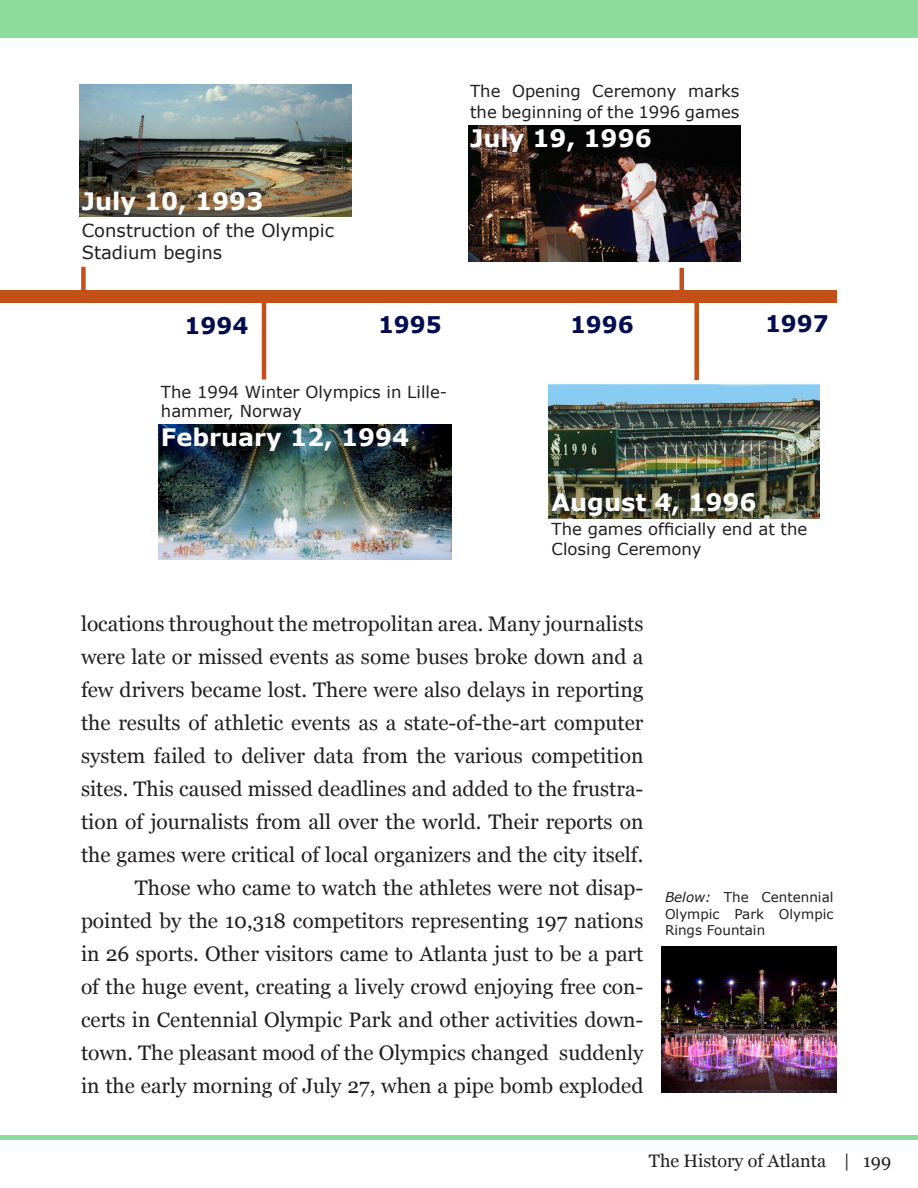
<style>
.page{position:relative;width:918px;height:1188px;background:#fff}
.page>*{position:absolute;margin:0;border:0;box-sizing:border-box;transform-origin:0 0}
.t1{font:700 24px "Verdana";color:#fff}
.t2{font:700 22.95px "Verdana";color:#030d4f}
.t3{font:21px/33px "Georgia";color:#231f20;text-align:justify}
.t4{font:18px/21.6px "Verdana";color:#231f20}
.t5{font:18px "Georgia";color:#231f20}
.t6{font:16.5px/19.8px "Verdana";color:#231f20}
.t7{font:13.5px/16.2px "Verdana";color:#231f20;text-align:justify}
.s1{font-style:italic}
</style>
<div class="page">
<hr style="left:0;top:1136px;width:918px;height:4px;background:#8edc9d">
<div style="left:0;top:0;width:918px;height:38px;background:#8edc9d"></div>
<div style="left:0;top:290px;width:837px;height:13px;background:#c35018"></div>
<img style="left:662px;top:947px;width:175px;height:146px">
<img style="left:80px;top:84px;width:272px;height:132px">
<img style="left:549px;top:384px;width:270px;height:134px">
<div style="left:81px;top:267px;width:5px;height:35px;background:#c35018"></div>
<hr style="left:680px;top:268px;width:4px;height:29px;background:#c35018">
<div style="left:694px;top:292px;width:5px;height:88px;background:#c35018"></div>
<img style="left:468px;top:125px;width:272px;height:137px">
<img style="left:159px;top:424px;width:292px;height:135px">
<hr style="left:262px;top:303px;width:4px;height:77px;background:#c35018">
<p class="t1" style="left:82px;top:186px;width:183px">July 10, 1993</p>
<p class="t4" style="left:82px;top:220px;width:254px">Construction of the Olympic<br>Stadium begins</p>
<p class="t6" style="left:470px;top:80px;width:271px;line-height:21.6px">The Opening Ceremony marks the beginning of the 1996 games</p>
<p class="t1" style="left:470px;top:123px;width:183px">July 19, 1996</p>
<p class="t2" style="left:184px;top:310px;width:65px">1994</p>
<p class="t2" style="left:378px;top:309px;width:65px">1995</p>
<p class="t2" style="left:570px;top:310px;width:65px">1996</p>
<p class="t2" style="left:765px;top:309px;width:65px">1997</p>
<p class="t6" style="left:161px;top:382px;width:288px">The 1994 Winter Olympics in Lille&shy;hammer, Norway</p>
<p class="t1" style="left:161px;top:422px;width:250px">February 12, 1994</p>
<p class="t1" style="left:552px;top:487px;width:207px">August 4, 1996</p>
<p class="t6" style="left:552px;top:519px;width:257px">The games officially end at the<br>Closing Ceremony</p>
<p class="t3" style="left:81px;top:606px;width:564px">locations throughout the metropolitan area. Many journalists were late or missed events as some buses broke down and a few drivers became lost. There were also delays in reporting the results of athletic events as a state-of-the-art computer system failed to deliver data from the various competition sites. This caused missed deadlines and added to the frustra&shy;tion of journalists from all over the world. Their reports on the games were critical of local organizers and the city itself.</p>
<p class="t3" style="left:81px;top:870px;width:564px;text-indent:54px">Those who came to watch the athletes were not disap&shy;pointed by the 10,318 competitors representing 197 nations in 26 sports. Other visitors came to Atlanta just to be a part of the huge event, creating a lively crowd enjoying free con&shy;certs in Centennial Olympic Park and other activities down&shy;town. The pleasant mood of the Olympics changed suddenly in the early morning of July 27, when a pipe bomb exploded</p>
<p class="t7" style="left:665px;top:890px;width:170px"><span class="s1">Below:</span> The Centennial Olympic Park Olympic Rings Fountain</p>
<p class="t5" style="left:649px;top:1148px;width:244px">The History of Atlanta | 199</p>
</div>
